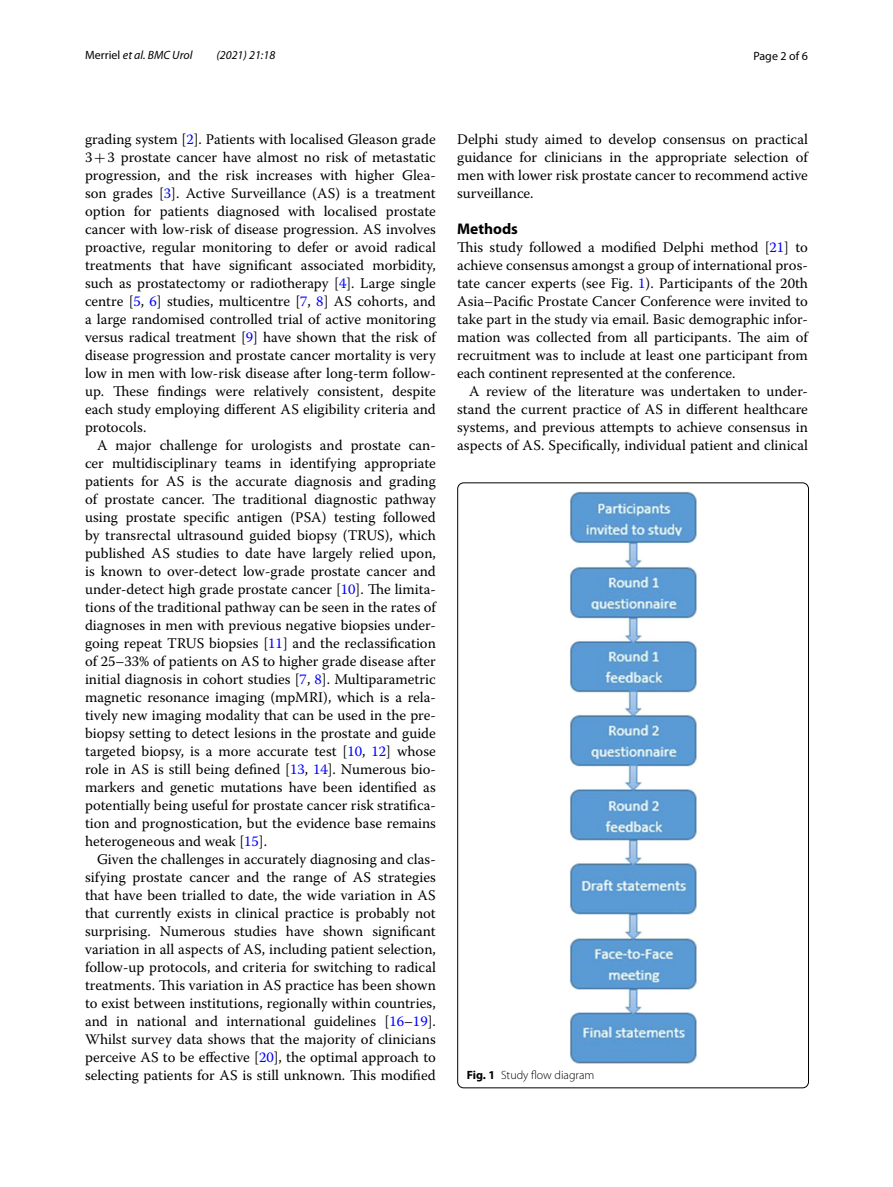
<style>
.page{position:relative;width:893px;height:1187px;background:#fff}
.page>*{position:absolute;margin:0;border:0;box-sizing:border-box;transform-origin:0 0}
.t1{font:700 15.45px "Myriad Pro";color:#000}
.t2{font:14.7px/18px "Warnock Pro";color:#000;text-align:justify}
.t3{font:italic 12px "Myriad Pro";color:#000}
.t4{font:300 12px "Myriad Pro";color:#000}
.t5{font:12px "Myriad Pro";color:#000}
.s1{font-style:normal}
.s2{color:#00f}
.s3{font-family:"MTSY"}
.s4{font-weight:700}
</style>
<div class="page">
<img style="left:569px;top:492px;width:128px;height:571px">
<p class="t3" style="left:85px;top:48px;width:109px"><span class="s1">Merriel</span> et al. BMC Urol</p>
<p class="t3" style="left:216px;top:48px;width:60px">(2021) 21:18</p>
<p class="t5" style="left:753px;top:48px;width:56px">Page 2 of 6</p>
<p class="t2" style="left:85px;top:130px;width:352px">grading system [<span class="s2">2</span>]. Patients with localised Gleason grade 3<span class="s3">+</span>3 prostate cancer have almost no risk of metastatic progression, and the risk increases with higher Glea&shy;son grades [<span class="s2">3</span>]. Active Surveillance (AS) is a treatment option for patients diagnosed with localised prostate cancer with low-risk of disease progression. AS involves proactive, regular monitoring to defer or avoid radical treatments that have significant associated morbidity, such as prostatectomy or radiotherapy [<span class="s2">4</span>]. Large single centre [<span class="s2">5</span>, <span class="s2">6</span>] studies, multicentre [<span class="s2">7</span>, <span class="s2">8</span>] AS cohorts, and a large randomised controlled trial of active monitoring versus radical treatment [<span class="s2">9</span>] have shown that the risk of disease progression and prostate cancer mortality is very low in men with low-risk disease after long-term follow&shy;up. These findings were relatively consistent, despite each study employing different AS eligibility criteria and protocols.</p>
<p class="t2" style="left:85px;top:436px;width:352px;text-indent:12px">A major challenge for urologists and prostate can&shy;cer multidisciplinary teams in identifying appropriate patients for AS is the accurate diagnosis and grading of prostate cancer. The traditional diagnostic pathway using prostate specific antigen (PSA) testing followed by transrectal ultrasound guided biopsy (TRUS), which published AS studies to date have largely relied upon, is known to over-detect low-grade prostate cancer and under-detect high grade prostate cancer [<span class="s2">10</span>]. The limita&shy;tions of the traditional pathway can be seen in the rates of diagnoses in men with previous negative biopsies under&shy;going repeat TRUS biopsies [<span class="s2">11</span>] and the reclassification of 25–33% of patients on AS to higher grade disease after initial diagnosis in cohort studies [<span class="s2">7</span>, <span class="s2">8</span>]. Multiparametric magnetic resonance imaging (mpMRI), which is a rela&shy;tively new imaging modality that can be used in the pre&shy;biopsy setting to detect lesions in the prostate and guide targeted biopsy, is a more accurate test [<span class="s2">10</span>, <span class="s2">12</span>] whose role in AS is still being defined [<span class="s2">13</span>, <span class="s2">14</span>]. Numerous bio&shy;markers and genetic mutations have been identified as potentially being useful for prostate cancer risk stratifica&shy;tion and prognostication, but the evidence base remains heterogeneous and weak [<span class="s2">15</span>].</p>
<p class="t2" style="left:85px;top:850px;width:352px;text-indent:12px">Given the challenges in accurately diagnosing and clas&shy;sifying prostate cancer and the range of AS strategies that have been trialled to date, the wide variation in AS that currently exists in clinical practice is probably not surprising. Numerous studies have shown significant variation in all aspects of AS, including patient selection, follow-up protocols, and criteria for switching to radical treatments. This variation in AS practice has been shown to exist between institutions, regionally within countries, and in national and international guidelines [<span class="s2">16</span>–<span class="s2">19</span>].<br>Whilst survey data shows that the majority of clinicians perceive AS to be effective [<span class="s2">20</span>], the optimal approach to selecting patients for AS is still unknown. This modified</p>
<p class="t2" style="left:457px;top:130px;width:352px">Delphi study aimed to develop consensus on practical guidance for clinicians in the appropriate selection of men with lower risk prostate cancer to recommend active surveillance.</p>
<p class="t1" style="left:457px;top:218px;width:62px">Methods</p>
<p class="t2" style="left:457px;top:238px;width:352px">This study followed a modified Delphi method [<span class="s2">21</span>] to achieve consensus amongst a group of international pros&shy;tate cancer experts (see Fig. <span class="s2">1</span>). Participants of the 20th Asia–Pacific Prostate Cancer Conference were invited to take part in the study via email. Basic demographic infor&shy;mation was collected from all participants. The aim of recruitment was to include at least one participant from each continent represented at the conference.</p>
<p class="t2" style="left:457px;top:382px;width:352px;text-indent:12px">A review of the literature was undertaken to under&shy;stand the current practice of AS in different healthcare systems, and previous attempts to achieve consensus in aspects of AS. Specifically, individual patient and clinical</p>
<p class="t4" style="left:467px;top:1068px;width:129px"><span class="s4">Fig. 1</span> Study flow diagram</p>
</div>
